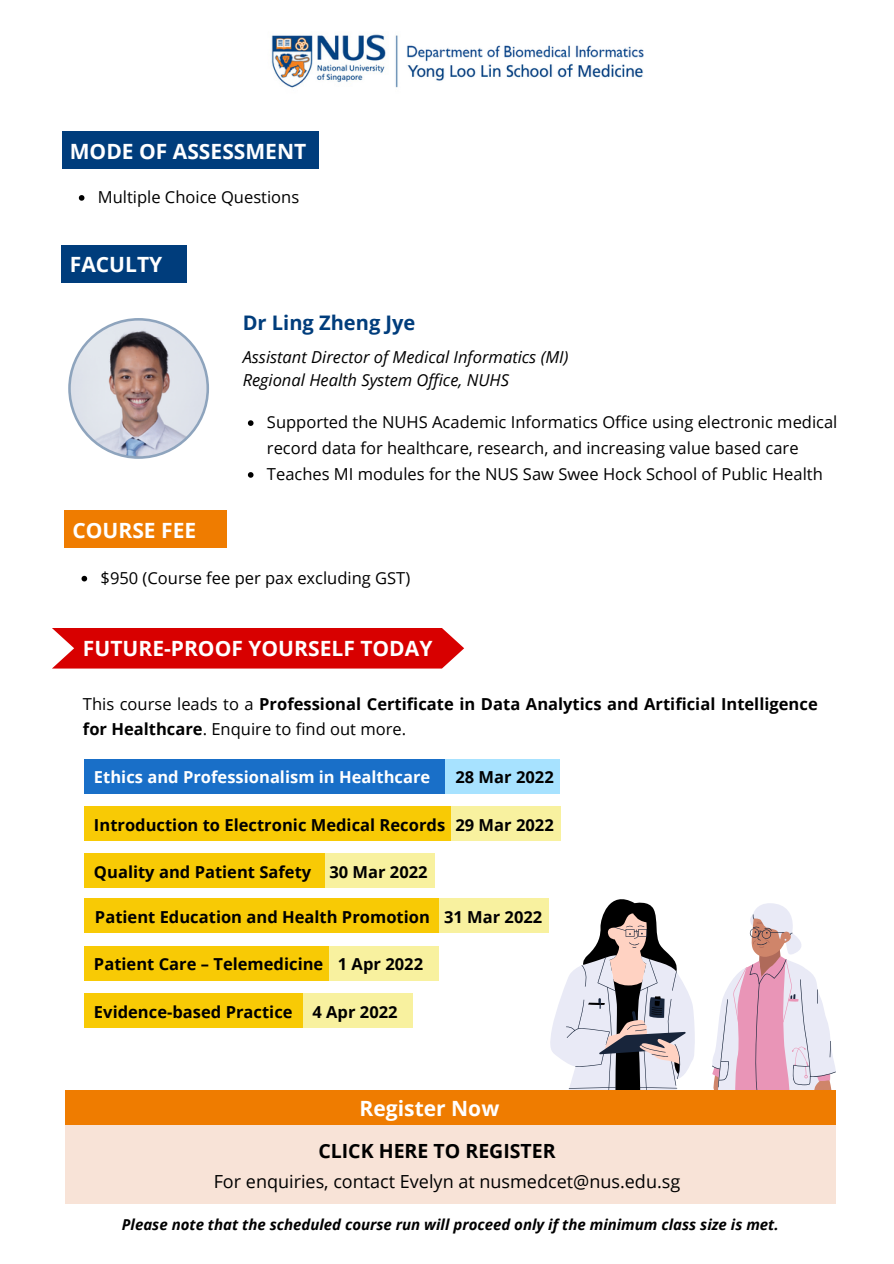
<style>
.page{position:relative;width:894px;height:1264px;background:#fff}
.page>*{position:absolute;margin:0;border:0;box-sizing:border-box;transform-origin:0 0}
.t1{font:700 21px "Open Sans";color:#fff}
.t2{font:700 20.1px "Open Sans";color:#003d7c}
.t3{font:700 19.5px "Open Sans";color:#000}
.t4{font:18px "Open Sans";color:#000}
.t5{font:700 16.5px/24.8px "Open Sans";color:#000}
.t6{font:16.5px/26px "Open Sans";color:#000}
.t7{font:italic 16.5px "Open Sans";color:#000}
.t8{font:700 16.5px "Open Sans";color:#fff}
.t9{font:italic 700 15px "Open Sans";color:#000}
.s1{font-weight:400}
</style>
<div class="page">
<div style="left:62px;top:245px;width:124px;height:37px;background:#003d7c"></div>
<div style="left:62px;top:131px;width:256px;height:38px;background:#003d7c"></div>
<svg style="left:68px;top:318px;width:141px;height:141px"></svg>
<div style="left:64px;top:511px;width:162px;height:37px;background:#ef7c00"></div>
<svg style="left:712px;top:903px;width:123px;height:187px"></svg>
<div style="left:65px;top:1119px;width:771px;height:84px;background:#f8e3d7"></div>
<svg style="left:550px;top:899px;width:145px;height:191px"></svg>
<div style="left:65px;top:1090px;width:771px;height:35px;background:#ef7c00"></div>
<div style="left:52px;top:628px;width:412px;height:40px;background:#d80000"></div>
<svg style="left:79px;top:195px;width:5px;height:6px"></svg>
<svg style="left:248px;top:420px;width:5px;height:6px"></svg>
<svg style="left:248px;top:472px;width:5px;height:6px"></svg>
<svg style="left:81px;top:576px;width:6px;height:5px"></svg>
<div style="left:84px;top:759px;width:360px;height:35px;background:#196fc8"></div>
<div style="left:445px;top:759px;width:115px;height:35px;background:#a7e2ff"></div>
<div style="left:84px;top:806px;width:366px;height:35px;background:#f8ca05"></div>
<div style="left:84px;top:853px;width:244px;height:35px;background:#f8ca05"></div>
<div style="left:84px;top:898px;width:355px;height:35px;background:#f8ca05"></div>
<div style="left:84px;top:945px;width:244px;height:35px;background:#f8ca05"></div>
<div style="left:84px;top:993px;width:220px;height:35px;background:#f8ca05"></div>
<div style="left:451px;top:806px;width:109px;height:35px;background:#f8f19f"></div>
<div style="left:325px;top:853px;width:109px;height:35px;background:#f8f19f"></div>
<div style="left:439px;top:898px;width:109px;height:35px;background:#f8f19f"></div>
<div style="left:329px;top:945px;width:109px;height:35px;background:#f8f19f"></div>
<div style="left:303px;top:993px;width:110px;height:35px;background:#f8f19f"></div>
<img style="left:271px;top:34px;width:127px;height:54px">
<img style="left:407px;top:45px;width:236px;height:36px">
<p class="t1" style="left:70px;top:136px;width:238px">MODE OF ASSESSMENT</p>
<p class="t6" style="left:98px;top:183px;width:203px">Multiple Choice Questions</p>
<p class="t1" style="left:70px;top:250px;width:94px">FACULTY</p>
<p class="t2" style="left:243px;top:308px;width:174px">Dr Ling Zheng Jye</p>
<p class="t7" style="left:243px;top:345px;width:327px">Assistant Director of Medical Informatics (MI)</p>
<p class="t7" style="left:243px;top:368px;width:268px">Regional Health System Office, NUHS</p>
<p class="t6" style="left:267px;top:409px;width:572px">Supported the NUHS Academic Informatics Office using electronic medical record data for healthcare, research, and increasing value based care</p>
<p class="t6" style="left:267px;top:460px;width:557px">Teaches MI modules for the NUS Saw Swee Hock School of Public Health</p>
<p class="t1" style="left:72px;top:515px;width:125px">COURSE FEE</p>
<p class="t6" style="left:101px;top:564px;width:311px">$950 (Course fee per pax excluding GST)</p>
<p class="t1" style="left:83px;top:634px;width:351px">FUTURE-PROOF YOURSELF TODAY</p>
<p class="t5" style="left:83px;top:691px;width:736px"><span class="s1">This course leads to a</span> Professional Certificate in Data Analytics and Artificial Intelligence for Healthcare<span class="s1">. Enquire to find out more.</span></p>
<p class="t8" style="left:94px;top:765px;width:338px">Ethics and Professionalism in Healthcare</p>
<p class="t5" style="left:455px;top:764px;width:100px">28 Mar 2022</p>
<p class="t5" style="left:94px;top:812px;width:352px">Introduction to Electronic Medical Records</p>
<p class="t5" style="left:94px;top:859px;width:219px">Quality and Patient Safety</p>
<p class="t5" style="left:95px;top:904px;width:336px">Patient Education and Health Promotion</p>
<p class="t5" style="left:94px;top:951px;width:231px">Patient Care – Telemedicine</p>
<p class="t5" style="left:94px;top:999px;width:200px">Evidence-based Practice</p>
<p class="t5" style="left:455px;top:811px;width:100px">29 Mar 2022</p>
<p class="t5" style="left:329px;top:858px;width:100px">30 Mar 2022</p>
<p class="t5" style="left:444px;top:903px;width:100px">31 Mar 2022</p>
<p class="t5" style="left:338px;top:951px;width:87px">1 Apr 2022</p>
<p class="t5" style="left:312px;top:998px;width:87px">4 Apr 2022</p>
<p class="t1" style="left:359px;top:1093px;width:141px">Register Now</p>
<p class="t3" style="left:318px;top:1136px;width:239px">CLICK HERE TO REGISTER</p>
<p class="t4" style="left:213px;top:1168px;width:468px">For enquiries, contact Evelyn at nusmedcet@nus.edu.sg</p>
<p class="t9" style="left:122px;top:1213px;width:658px">Please note that the scheduled course run will proceed only if the minimum class size is met.</p>
</div>
